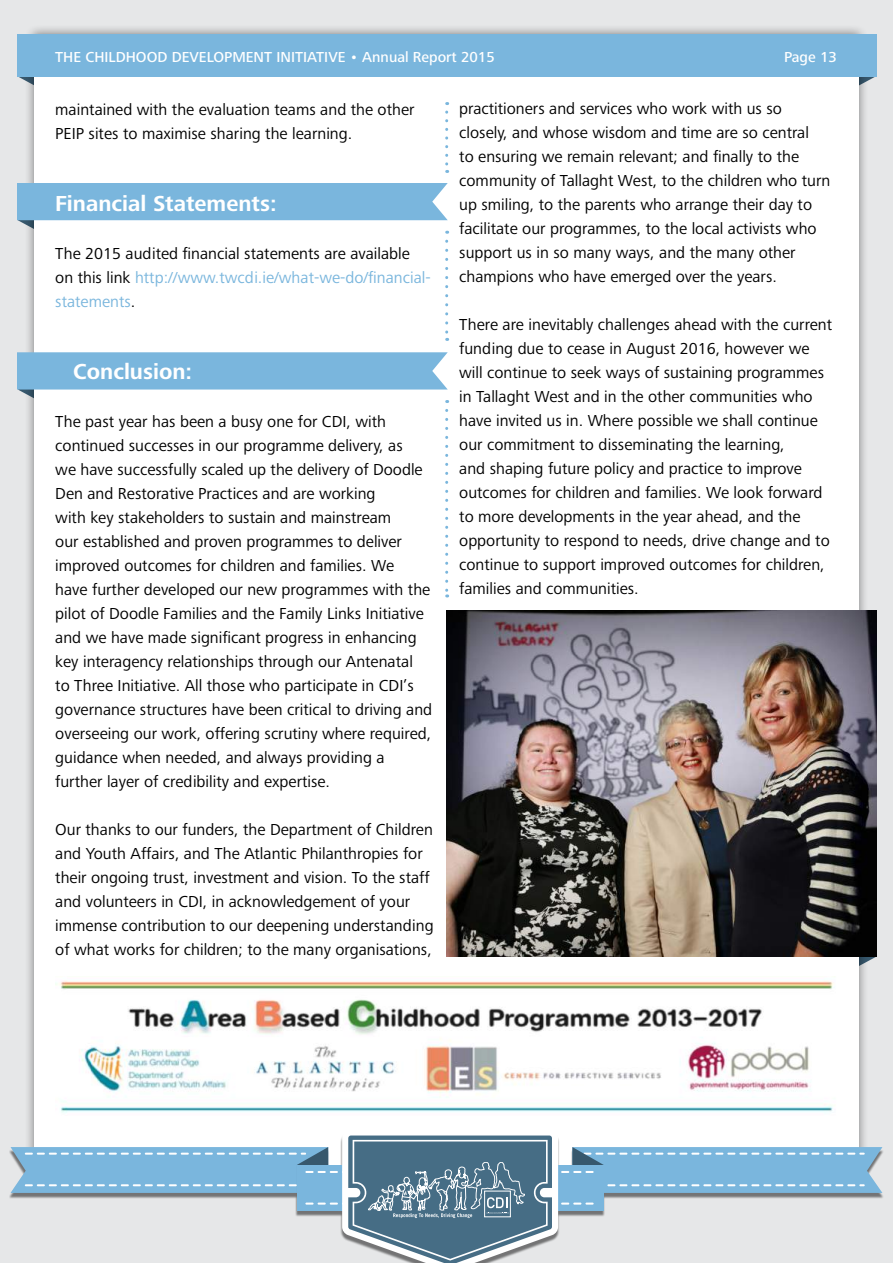
<style>
.page{position:relative;width:893px;height:1263px;background:#e6e7e8}
.page>*{position:absolute;margin:0;border:0;box-sizing:border-box;transform-origin:0 0}
.t1{font:700 22.5px "Frutiger Next Pro";color:#fff}
.t2{font:16.5px/24px "Frutiger Next Pro";color:#000}
.t3{font:500 15px "Frutiger Next Pro";color:#fff}
.s1{color:#7ab6dd}
</style>
<div class="page">
<svg style="left:869px;top:957px;width:7px;height:4px"></svg>
<svg style="left:869px;top:77px;width:6px;height:3px"></svg>
<div style="left:24px;top:24px;width:845px;height:1161px;background:#000;opacity:.45"></div>
<div style="left:34px;top:34px;width:825px;height:1142px;background:#fff"></div>
<div style="left:17px;top:34px;width:859px;height:43px;background:#7ab6dd"></div>
<svg style="left:11px;top:1129px;width:871px;height:134px"></svg>
<svg style="left:17px;top:352px;width:431px;height:51px"></svg>
<svg style="left:445px;top:410px;width:3px;height:187px"></svg>
<svg style="left:17px;top:183px;width:431px;height:51px"></svg>
<svg style="left:445px;top:241px;width:3px;height:100px"></svg>
<svg style="left:445px;top:112px;width:3px;height:61px"></svg>
<img style="left:55px;top:981px;width:779px;height:132px">
<img style="left:446px;top:610px;width:430px;height:347px">
<p class="t3" style="left:55px;top:48px;width:441px">THE CHILDHOOD DEVELOPMENT INITIATIVE • Annual Report 2015</p>
<p class="t3" style="left:784px;top:48px;width:54px">Page 13</p>
<p class="t2" style="left:55px;top:98px;width:361px">maintained with the evaluation teams and the other<br>PEIP sites to maximise sharing the learning.</p>
<p class="t2" style="left:459px;top:97px;width:373px">practitioners and services who work with us so closely, and whose wisdom and time are so central<br>to ensuring we remain relevant; and finally to the community of Tallaght West, to the children who turn up smiling, to the parents who arrange their day to facilitate our programmes, to the local activists who support us in so many ways, and the many other champions who have emerged over the years.</p>
<p class="t2" style="left:459px;top:313px;width:375px">There are inevitably challenges ahead with the current funding due to cease in August 2016, however we will continue to seek ways of sustaining programmes in Tallaght West and in the other communities who have invited us in. Where possible we shall continue our commitment to disseminating the learning,<br>and shaping future policy and practice to improve outcomes for children and families. We look forward to more developments in the year ahead, and the opportunity to respond to needs, drive change and to continue to support improved outcomes for children, families and communities.</p>
<h1 class="t1" style="left:55px;top:191px;width:223px">Financial Statements:</h1>
<p class="t2" style="left:55px;top:242px;width:377px">The 2015 audited financial statements are available on this link <span class="s1">http://www.twcdi.ie/what-we-do/financial&shy;statements</span>.</p>
<h1 class="t1" style="left:73px;top:359px;width:120px">Conclusion:</h1>
<p class="t2" style="left:55px;top:410px;width:378px">The past year has been a busy one for CDI, with continued successes in our programme delivery, as<br>we have successfully scaled up the delivery of Doodle Den and Restorative Practices and are working<br>with key stakeholders to sustain and mainstream<br>our established and proven programmes to deliver improved outcomes for children and families. We<br>have further developed our new programmes with the pilot of Doodle Families and the Family Links Initiative and we have made significant progress in enhancing key interagency relationships through our Antenatal<br>to Three Initiative. All those who participate in CDI’s governance structures have been critical to driving and overseeing our work, offering scrutiny where required, guidance when needed, and always providing a further layer of credibility and expertise.</p>
<p class="t2" style="left:55px;top:818px;width:380px">Our thanks to our funders, the Department of Children and Youth Affairs, and The Atlantic Philanthropies for their ongoing trust, investment and vision. To the staff and volunteers in CDI, in acknowledgement of your immense contribution to our deepening understanding of what works for children; to the many organisations,</p>
</div>
